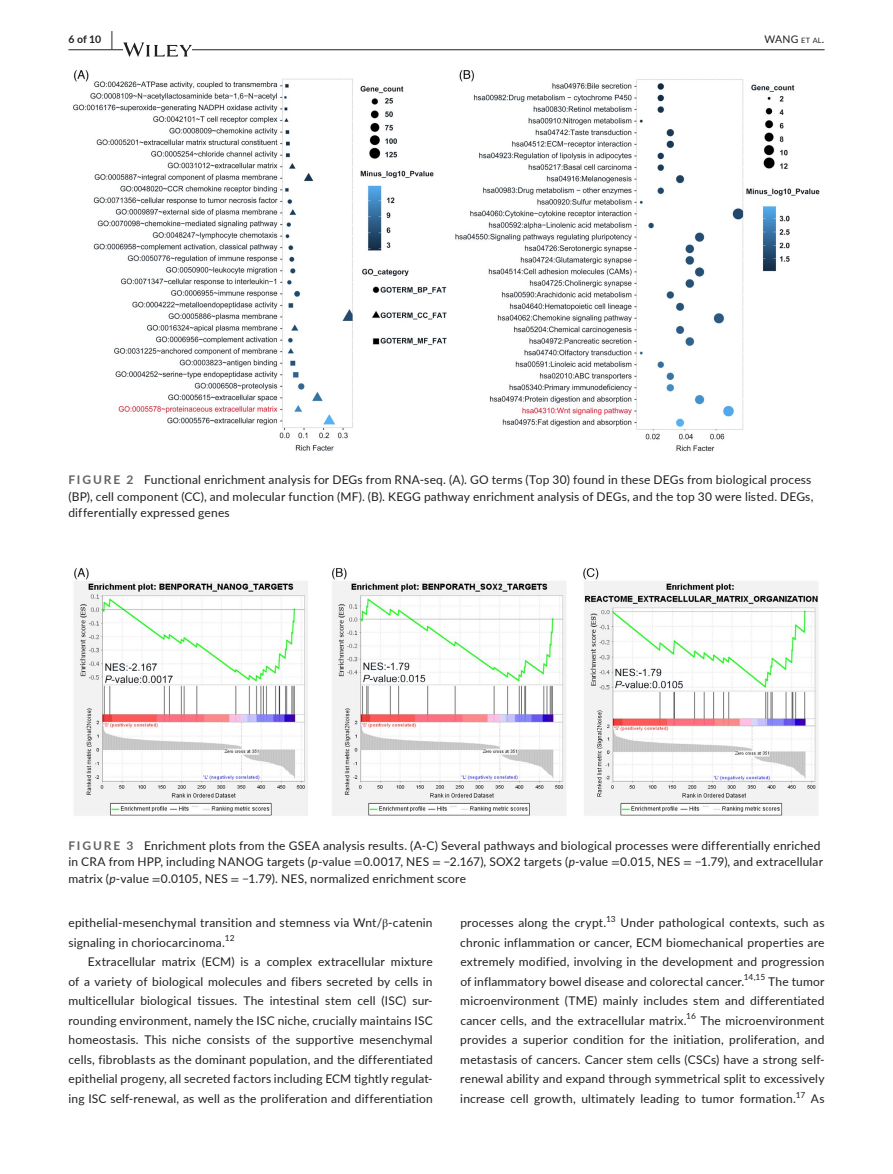
<style>
.page{position:relative;width:893px;height:1174px;background:#fff}
.page>*{position:absolute;margin:0;border:0;box-sizing:border-box;transform-origin:0 0}
.t1{font:12px/19.5px "Lato";letter-spacing:.015em;color:#231f20}
.t2{font:10.5px "Lato";color:#231f20}
.t3{font:700 10.5px "Lato";color:#231f20}
.t4{font:8.4px "Lato";color:#231f20}
.s1{font-size:19.5px}
.s2{font-size:7.35px}
.s3{font-weight:700;color:#636366}
.s4{font-style:italic}
.s5{font-family:"STIX"}
</style>
<div class="page">
<hr style="left:68px;top:49px;width:756px;height:1px;background:#231f20">
<svg style="left:123px;top:42px;width:69px;height:15px"></svg>
<img style="left:73px;top:70px;width:747px;height:382px">
<img style="left:74px;top:568px;width:744px;height:248px">
<p class="t3" style="left:68px;top:31px;width:46px">6 of 10 <span class="s1">|</span></p>
<p class="t2" style="left:764px;top:31px;width:61px">WANG <span class="s2">et al</span>.</p>
<p class="t1" style="left:68px;top:471px;width:746px;line-height:16.5px"><span class="s3">FIGURE 2</span> Functional enrichment analysis for DEGs from RNA-seq. (A). GO terms (Top 30) found in these DEGs from biological process (BP), cell component (CC), and molecular function (MF). (B). KEGG pathway enrichment analysis of DEGs, and the top 30 were listed. DEGs, differentially expressed genes</p>
<p class="t1" style="left:68px;top:836px;width:756px;line-height:16.5px"><span class="s3">FIGURE 3</span> Enrichment plots from the GSEA analysis results. (A-C) Several pathways and biological processes were differentially enriched in CRA from HPP, including NANOG targets (<span class="s4">p</span>-value <span class="s5">=</span>0.0017, NES <span class="s5">=</span> −2.167), SOX2 targets (<span class="s4">p</span>-value <span class="s5">=</span>0.015, NES <span class="s5">=</span> −1.79), and extracellular matrix (<span class="s4">p</span>-value <span class="s5">=</span>0.0105, NES <span class="s5">=</span> −1.79). NES, normalized enrichment score</p>
<p class="t1" style="left:68px;top:912px;width:366px">epithelial-mesenchymal transition and stemness via Wnt/<span class="s5">β</span>-catenin signaling in choriocarcinoma.</p>
<p class="t4" style="left:225px;top:932px;width:11px">12</p>
<p class="t1" style="left:68px;top:951px;width:366px;text-align:justify;text-indent:19px">Extracellular matrix (ECM) is a complex extracellular mixture of a variety of biological molecules and fibers secreted by cells in multicellular biological tissues. The intestinal stem cell (ISC) sur&shy;rounding environment, namely the ISC niche, crucially maintains ISC homeostasis. This niche consists of the supportive mesenchymal cells, fibroblasts as the dominant population, and the differentiated epithelial progeny, all secreted factors including ECM tightly regulat&shy;ing ISC self-renewal, as well as the proliferation and differentiation</p>
<p class="t1" style="left:460px;top:912px;width:147px">processes along the crypt.</p>
<p class="t4" style="left:606px;top:913px;width:11px">13</p>
<p class="t1" style="left:460px;top:912px;width:366px;text-align:justify;text-indent:160px">Under pathological contexts, such as chronic inflammation or cancer, ECM biomechanical properties are extremely modified, involving in the development and progression of inflammatory bowel disease and colorectal cancer.<sup>14,15</sup> The tumor microenvironment (TME) mainly includes stem and differentiated cancer cells, and the extracellular matrix.<sup>16</sup> The microenvironment provides a superior condition for the initiation, proliferation, and metastasis of cancers. Cancer stem cells (CSCs) have a strong self&shy;renewal ability and expand through symmetrical split to excessively increase cell growth, ultimately leading to tumor formation.<sup>17</sup> As</p>
</div>
